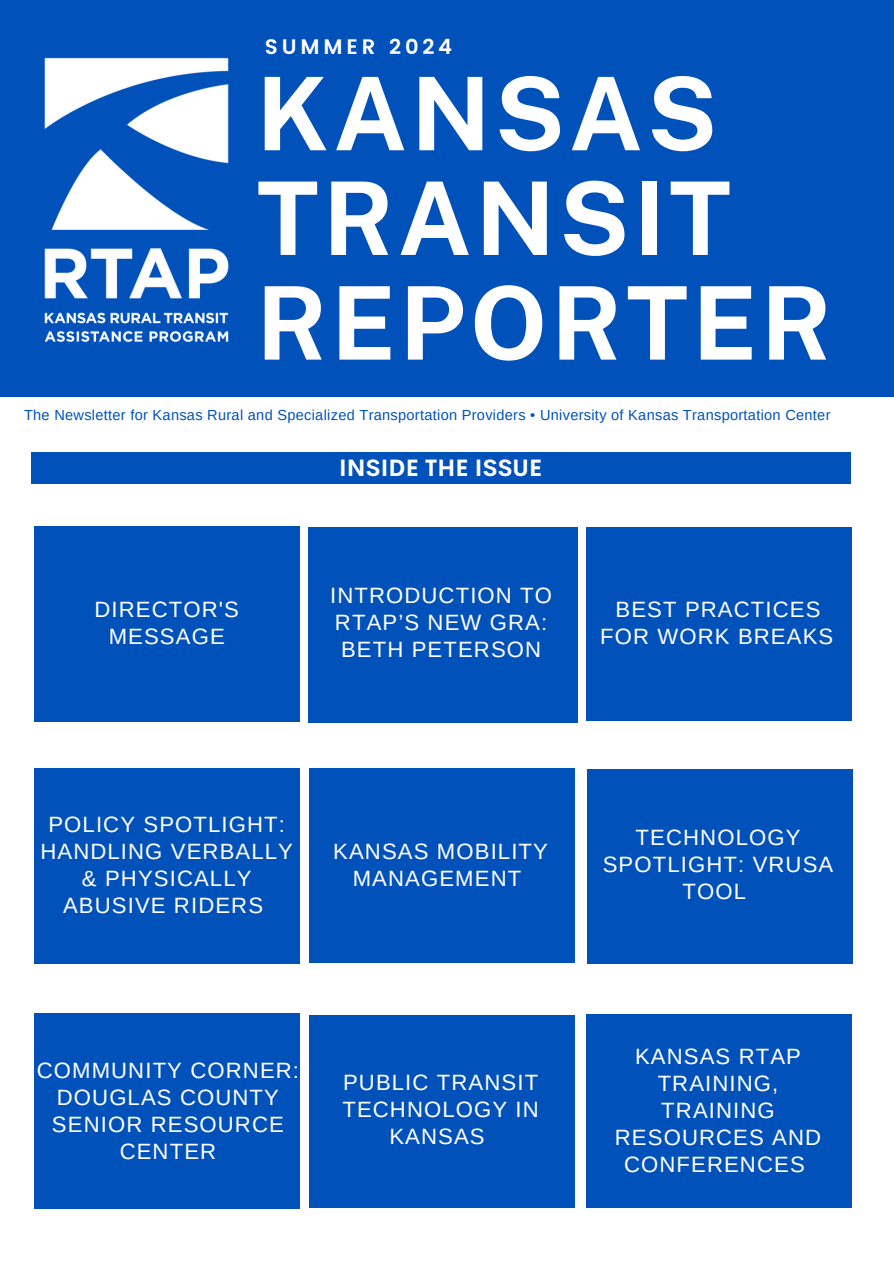
<style>
.page{position:relative;width:894px;height:1264px;background:#fff}
.page>*{position:absolute;margin:0;border:0;box-sizing:border-box;transform-origin:0 0}
.t1{font:700 101.4px/104.7px "Public Sans";letter-spacing:.04em;color:#fff}
.t2{font:700 23.25px "Cerebri Sans";letter-spacing:.01em;color:#fff}
.t3{font:22.05px/27px "Arimo";letter-spacing:.05em;color:#fff;text-align:center}
.t4{font:600 21px "Poppins";letter-spacing:.18em;color:#fff}
.t5{font:14.55px "Arimo";letter-spacing:.02em;color:#0051ba}
</style>
<div class="page">
<div style="left:31px;top:452px;width:819px;height:31px;background:#0051ba"></div>
<div style="left:0;top:0;width:893px;height:397px;background:#0051ba"></div>
<img style="left:44px;top:57px;width:185px;height:286px">
<div style="left:308px;top:527px;width:269px;height:196px;background:#0051ba"></div>
<div style="left:34px;top:526px;width:265px;height:195px;background:#0051ba"></div>
<div style="left:586px;top:527px;width:265px;height:193px;background:#0051ba"></div>
<div style="left:309px;top:1015px;width:265px;height:192px;background:#0051ba"></div>
<div style="left:34px;top:768px;width:265px;height:195px;background:#0051ba"></div>
<div style="left:587px;top:769px;width:265px;height:194px;background:#0051ba"></div>
<div style="left:34px;top:1013px;width:265px;height:194px;background:#0051ba"></div>
<div style="left:309px;top:768px;width:265px;height:194px;background:#0051ba"></div>
<div style="left:586px;top:1014px;width:265px;height:193px;background:#0051ba"></div>
<h3 class="t4" style="left:265px;top:35px;width:188px">SUMMER 2024</h3>
<p class="t1" style="left:256px;top:61px;width:576px">KANSAS<br>TRANSIT<br>REPORTER</p>
<h3 class="t5" style="left:24px;top:407px;width:807px">The Newsletter for Kansas Rural and Specialized Transportation Providers • University of Kansas Transportation Center</h3>
<p class="t2" style="left:339px;top:453px;width:204px">INSIDE THE ISSUE</p>
<h2 class="t3" style="left:330px;top:582px;width:223px;text-align:left">INTRODUCTION TO<br>RTAP’S NEW GRA:<br>BETH PETERSON</h2>
<h1 class="t3" style="left:94px;top:595px;width:146px">DIRECTOR'S<br>MESSAGE</h1>
<p class="t3" style="left:600px;top:595px;width:234px">BEST PRACTICES<br>FOR WORK BREAKS</p>
<h2 class="t3" style="left:40px;top:811px;width:254px">POLICY SPOTLIGHT:<br>HANDLING VERBALLY &amp; PHYSICALLY<br>ABUSIVE RIDERS</h2>
<p class="t3" style="left:333px;top:837px;width:216px">KANSAS MOBILITY<br>MANAGEMENT</p>
<h3 class="t3" style="left:37px;top:1056px;width:264px">COMMUNITY CORNER:<br>DOUGLAS COUNTY<br>SENIOR RESOURCE<br>CENTER</h3>
<p class="t3" style="left:342px;top:1069px;width:198px">PUBLIC TRANSIT<br>TECHNOLOGY IN<br>KANSAS</p>
<p class="t3" style="left:602px;top:824px;width:232px">TECHNOLOGY<br>SPOTLIGHT: VRUSA<br>TOOL</p>
<h3 class="t3" style="left:614px;top:1043px;width:208px">KANSAS RTAP<br>TRAINING,<br>TRAINING<br>RESOURCES AND<br>CONFERENCES</h3>
</div>
